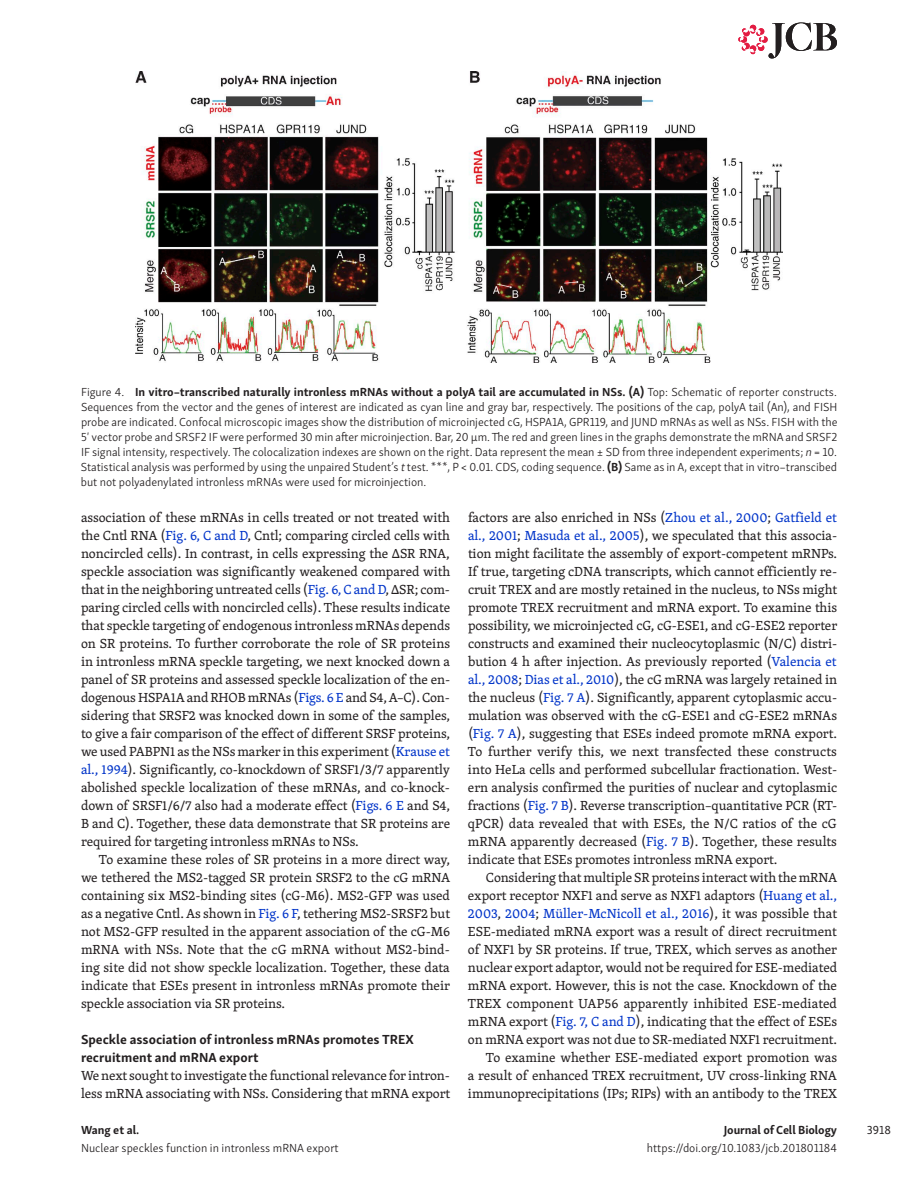
<style>
.page{position:relative;width:918px;height:1188px;background:#fff}
.page>*{position:absolute;margin:0;border:0;box-sizing:border-box;transform-origin:0 0}
.t1{font:13.5px/18px "Skolar PE";letter-spacing:-.005em;color:#231f20;text-align:justify}
.t2{font:700 13.5px/18px "Skolar Sans PE";color:#231f20}
.t3{font:300 12px/15px "Skolar Sans PE";color:#231f20;text-align:justify}
.t4{font:700 12px "Skolar Sans PE";letter-spacing:-.005em;color:#231f20}
.t5{font:12px "Skolar Sans PE";color:#231f20}
.s1{font-weight:700}
.s2{font-style:italic}
.s3{color:#0034c9}
</style>
<div class="page">
<svg style="left:738px;top:22px;width:99px;height:36px"></svg>
<img style="left:135px;top:72px;width:648px;height:291px">
<p class="t3" style="left:81px;top:383px;width:758px">Figure 4. <span class="s1">In vitro–transcribed naturally intronless mRNAs without a polyA tail are accumulated in NSs. (A)</span> Top: Schematic of reporter constructs.<br>Sequences from the vector and the genes of interest are indicated as cyan line and gray bar, respectively. The positions of the cap, polyA tail (An), and FISH probe are indicated. Confocal microscopic images show the distribution of microinjected cG, HSPA1A, GPR119, and JUND mRNAs as well as NSs. FISH with the 5′ vector probe and SRSF2 IF were performed 30 min after microinjection. Bar, 20 µm. The red and green lines in the graphs demonstrate the mRNA and SRSF2<br>IF signal intensity, respectively. The colocalization indexes are shown on the right. Data represent the mean ± SD from three independent experiments; <span class="s2">n</span> = 10.<br>Statistical analysis was performed by using the unpaired Student’s <span class="s2">t</span>test. ***, P &lt; 0.01. CDS, coding sequence. <span class="s1">(B)</span> Same as in A, except that in vitro–transcibed but not polyadenylated intronless mRNAs were used for microinjection.</p>
<p class="t1" style="left:81px;top:508px;width:371px">association of these mRNAs in cells treated or not treated with the Cntl RNA (<span class="s3">Fig. 6, C and D</span>, Cntl; comparing circled cells with noncircled cells). In contrast, in cells expressing the ΔSR RNA, speckle association was significantly weakened compared with that in the neighboring untreated cells (<span class="s3">Fig. 6, C and D</span>, ΔSR; com&shy;paring circled cells with noncircled cells). These results indicate that speckle targeting of endogenous intronless mRNAs depends on SR proteins. To further corroborate the role of SR proteins in intronless mRNA speckle targeting, we next knocked down a panel of SR proteins and assessed speckle localization of the en&shy;dogenous HSPA1A and RHOB mRNAs (<span class="s3">Figs. 6 E</span> and S4, A–C). Con&shy;sidering that SRSF2 was knocked down in some of the samples, to give a fair comparison of the effect of different SRSF proteins, we used PABPN1 as the NSs marker in this experiment (<span class="s3">Krause et al., 1994</span>). Significantly, co-knockdown of SRSF1/3/7 apparently abolished speckle localization of these mRNAs, and co-knock&shy;down of SRSF1/6/7 also had a moderate effect (<span class="s3">Figs. 6 E</span> and S4, B and C). Together, these data demonstrate that SR proteins are required for targeting intronless mRNAs to NSs.</p>
<p class="t1" style="left:81px;top:850px;width:371px;text-indent:18px">To examine these roles of SR proteins in a more direct way, we tethered the MS2-tagged SR protein SRSF2 to the cG mRNA containing six MS2-binding sites (cG-M6). MS2-GFP was used as a negative Cntl. As shown in <span class="s3">Fig. 6 F</span>, tethering MS2-SRSF2 but not MS2-GFP resulted in the apparent association of the cG-M6 mRNA with NSs. Note that the cG mRNA without MS2-bind&shy;ing site did not show speckle localization. Together, these data indicate that ESEs present in intronless mRNAs promote their speckle association via SR proteins.</p>
<p class="t2" style="left:81px;top:1029px;width:334px">Speckle association of intronless mRNAs promotes TREX recruitment and mRNA export</p>
<p class="t1" style="left:81px;top:1066px;width:371px">We next sought to investigate the functional relevance for intron&shy;less mRNA associating with NSs. Considering that mRNA export</p>
<p class="t4" style="left:81px;top:1120px;width:60px">Wang et al.</p>
<p class="t3" style="left:81px;top:1140px;width:259px">Nuclear speckles function in intronless mRNA export</p>
<p class="t1" style="left:468px;top:508px;width:371px">factors are also enriched in NSs (<span class="s3">Zhou et al., 2000</span>; <span class="s3">Gatfield et al., 2001</span>; <span class="s3">Masuda et al., 2005</span>), we speculated that this associa&shy;tion might facilitate the assembly of export-competent mRNPs.<br>If true, targeting cDNA transcripts, which cannot efficiently re&shy;cruit TREX and are mostly retained in the nucleus, to NSs might promote TREX recruitment and mRNA export. To examine this possibility, we microinjected cG, cG-ESE1, and cG-ESE2 reporter constructs and examined their nucleocytoplasmic (N/C) distri&shy;bution 4 h after injection. As previously reported (<span class="s3">Valencia et al., 2008</span>; <span class="s3">Dias et al., 2010</span>), the cG mRNA was largely retained in the nucleus (<span class="s3">Fig. 7 A</span>). Significantly, apparent cytoplasmic accu&shy;mulation was observed with the cG-ESE1 and cG-ESE2 mRNAs (<span class="s3">Fig. 7 A</span>), suggesting that ESEs indeed promote mRNA export.<br>To further verify this, we next transfected these constructs into HeLa cells and performed subcellular fractionation. West&shy;ern analysis confirmed the purities of nuclear and cytoplasmic fractions (<span class="s3">Fig. 7 B</span>). Reverse transcription–quantitative PCR (RT&shy;qPCR) data revealed that with ESEs, the N/C ratios of the cG mRNA apparently decreased (<span class="s3">Fig. 7 B</span>). Together, these results indicate that ESEs promotes intronless mRNA export.</p>
<p class="t1" style="left:468px;top:868px;width:371px;text-align:right">Considering that multiple SR proteins interact with the mRNA export receptor NXF1 and serve as NXF1 adaptors (<span class="s3">Huang et al., 2003</span>, <span class="s3">2004</span>; <span class="s3">Müller-McNicoll et al., 2016</span>), it was possible that ESE-mediated mRNA export was a result of direct recruitment of NXF1 by SR proteins. If true, TREX, which serves as another nuclear export adaptor, would not be required for ESE-mediated mRNA export. However, this is not the case. Knockdown of the TREX component UAP56 apparently inhibited ESE-mediated mRNA export (<span class="s3">Fig. 7, C and D</span>), indicating that the effect of ESEs on mRNA export was not due to SR-mediated NXF1 recruitment.<br>To examine whether ESE-mediated export promotion was<br>a result of enhanced TREX recruitment, UV cross-linking RNA immunoprecipitations (IPs; RIPs) with an antibody to the TREX</p>
<p class="t4" style="left:724px;top:1120px;width:115px">Journal of Cell Biology</p>
<p class="t3" style="left:647px;top:1140px;width:192px">https://doi.org/10.1083/jcb.201801184</p>
<p class="t5" style="left:867px;top:1121px;width:26px">3918</p>
</div>
